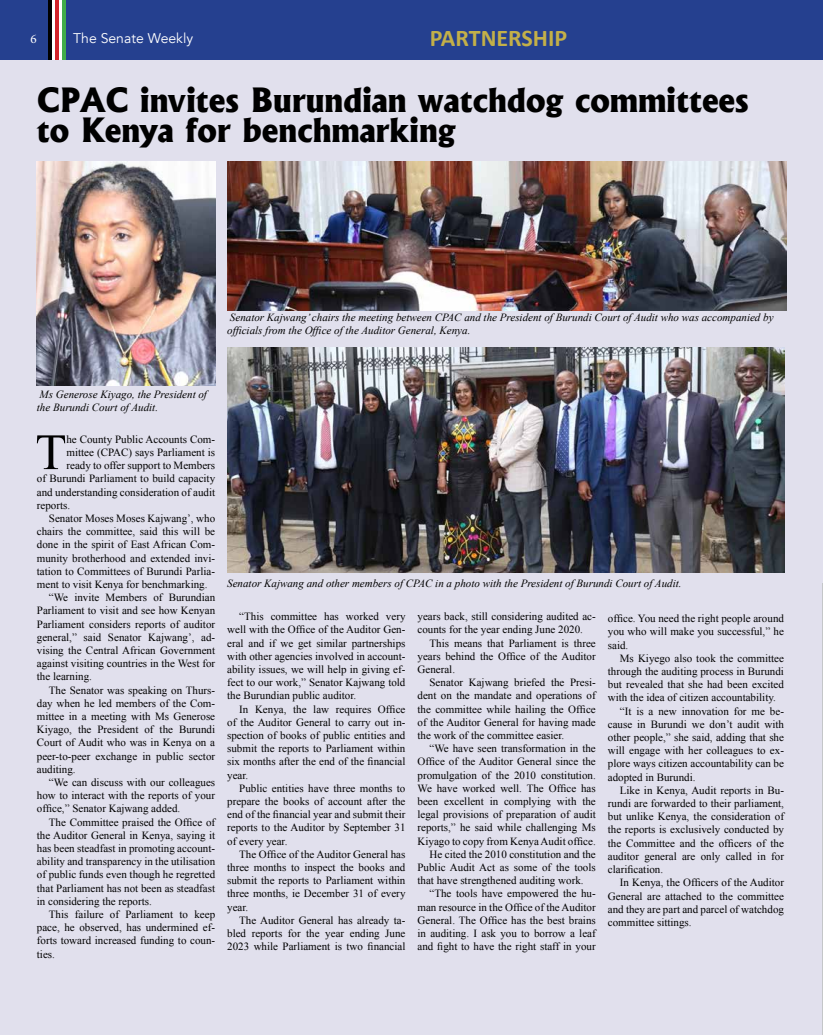
<style>
.page{position:relative;width:823px;height:1035px;background:#fff}
.page>*{position:absolute;margin:0;border:0;box-sizing:border-box;transform-origin:0 0}
.t1{font:50.9px "Times New Roman";color:#000}
.t2{font:800 32px/30px "Albertus";color:#000}
.t3{font:700 24px "Calibri";color:#c3b049}
.t4{font:14px "Avenir";color:#fff}
.t5{font:13px "Minion Pro";color:#fff}
.t6{font:11px/13.2px "Times New Roman";color:#000;text-align:justify}
.t7{font:italic 11px/13.2px "Times New Roman";color:#000}
</style>
<div class="page">
<div style="left:0;top:0;width:822px;height:60px;background:#25408f"></div>
<hr style="left:48px;top:0;width:4px;height:59px;background:#000">
<div style="left:54px;top:0;width:5px;height:59px;background:#d2232a"></div>
<div style="left:61px;top:0;width:5px;height:59px;background:#41ad49"></div>
<hr style="left:53px;top:0;width:2px;height:59px;background:#fff">
<hr style="left:59px;top:0;width:3px;height:59px;background:#fff">
<div style="left:0;top:60px;width:822px;height:975px;background:#e1e0ed"></div>
<hr style="left:821px;top:583px;width:1px;height:452px;background:#c4c6c8">
<img style="left:37px;top:162px;width:178px;height:224px">
<img style="left:227px;top:162px;width:558px;height:148px">
<img style="left:228px;top:347px;width:556px;height:225px">
<p class="t5" style="left:31px;top:30px;width:8px">6</p>
<p class="t4" style="left:73px;top:30px;width:121px">The Senate Weekly</p>
<h3 class="t3" style="left:429px;top:21px;width:139px">PARTNERSHIP</h3>
<h2 class="t2" style="left:37px;top:85px;width:712px">CPAC invites Burundian watchdog committees to Kenya for benchmarking</h2>
<p class="t7" style="left:227px;top:310px;width:547px">Senator Kajwang’ chairs the meeting between CPAC and the President of Burundi Court of Audit who was accompanied by officials from the Office of the Auditor General, Kenya.</p>
<p class="t7" style="left:37px;top:387px;width:171px">Ms Generose Kiyago, the President of the Burundi Court of Audit.</p>
<h1 class="t1" style="left:35px;top:418px;width:33px">T</h1>
<p class="t6" style="left:66px;top:432px;width:150px">he County Public Accounts Com-</p>
<p class="t6" style="left:66px;top:445px;width:150px">mittee (CPAC) says Parliament is</p>
<p class="t6" style="left:66px;top:458px;width:150px">ready to offer support to Members</p>
<p class="t6" style="left:37px;top:472px;width:180px">of Burundi Parliament to build capacity</p>
<p class="t6" style="left:37px;top:485px;width:180px">and understanding consideration of audit</p>
<p class="t6" style="left:37px;top:498px;width:35px">reports.</p>
<p class="t6" style="left:49px;top:511px;width:168px">Senator Moses Moses Kajwang’, who</p>
<p class="t6" style="left:37px;top:524px;width:180px">chairs the committee, said this will be</p>
<p class="t6" style="left:37px;top:538px;width:180px">done in the spirit of East African Com-</p>
<p class="t6" style="left:37px;top:551px;width:180px">munity brotherhood and extended invi-</p>
<p class="t6" style="left:37px;top:564px;width:180px">tation to Committees of Burundi Parlia-</p>
<p class="t6" style="left:37px;top:577px;width:172px">ment to visit Kenya for benchmarking.</p>
<p class="t6" style="left:49px;top:590px;width:168px">“We invite Members of Burundian</p>
<p class="t6" style="left:37px;top:604px;width:180px">Parliament to visit and see how Kenyan</p>
<p class="t6" style="left:37px;top:617px;width:180px">Parliament considers reports of auditor</p>
<p class="t6" style="left:37px;top:630px;width:180px">general,” said Senator Kajwang’, ad-</p>
<p class="t6" style="left:37px;top:643px;width:180px">vising the Central African Government</p>
<p class="t6" style="left:37px;top:656px;width:180px">against visiting countries in the West for</p>
<p class="t6" style="left:37px;top:670px;width:56px">the learning.</p>
<p class="t6" style="left:49px;top:683px;width:168px">The Senator was speaking on Thurs-</p>
<p class="t6" style="left:37px;top:696px;width:180px">day when he led members of the Com-</p>
<p class="t6" style="left:37px;top:709px;width:180px">mittee in a meeting with Ms Generose</p>
<p class="t6" style="left:37px;top:722px;width:180px">Kiyago, the President of the Burundi</p>
<p class="t6" style="left:37px;top:736px;width:180px">Court of Audit who was in Kenya on a</p>
<p class="t6" style="left:37px;top:749px;width:180px">peer-to-peer exchange in public sector</p>
<p class="t6" style="left:37px;top:762px;width:40px">auditing.</p>
<p class="t6" style="left:49px;top:775px;width:168px">“We can discuss with our colleagues</p>
<p class="t6" style="left:37px;top:788px;width:180px">how to interact with the reports of your</p>
<p class="t6" style="left:37px;top:802px;width:145px">office,” Senator Kajwang added.</p>
<p class="t6" style="left:49px;top:815px;width:168px">The Committee praised the Office of</p>
<p class="t6" style="left:37px;top:828px;width:180px">the Auditor General in Kenya, saying it</p>
<p class="t6" style="left:37px;top:841px;width:180px">has been steadfast in promoting account-</p>
<p class="t6" style="left:37px;top:854px;width:180px">ability and transparency in the utilisation</p>
<p class="t6" style="left:37px;top:868px;width:180px">of public funds even though he regretted</p>
<p class="t6" style="left:37px;top:881px;width:180px">that Parliament has not been as steadfast</p>
<p class="t6" style="left:37px;top:894px;width:116px">in considering the reports.</p>
<p class="t6" style="left:49px;top:907px;width:168px">This failure of Parliament to keep</p>
<p class="t6" style="left:37px;top:920px;width:180px">pace, he observed, has undermined ef-</p>
<p class="t6" style="left:37px;top:934px;width:180px">forts toward increased funding to coun-</p>
<p class="t6" style="left:37px;top:947px;width:20px">ties.</p>
<p class="t7" style="left:227px;top:576px;width:455px">Senator Kajwang and other members of CPAC in a photo with the President of Burundi Court of Audit.</p>
<p class="t6" style="left:227px;top:609px;width:180px;text-indent:12px">“This committee has worked very well with the Office of the Auditor Gen&shy;eral and if we get similar partnerships with other agencies involved in account&shy;ability issues, we will help in giving ef&shy;fect to our work,” Senator Kajwang told the Burundian public auditor.</p>
<p class="t6" style="left:227px;top:702px;width:180px;text-indent:12px">In Kenya, the law requires Office of the Auditor General to carry out in&shy;spection of books of public entities and submit the reports to Parliament within six months after the end of the financial year.</p>
<p class="t6" style="left:227px;top:781px;width:180px;text-indent:12px">Public entities have three months to prepare the books of account after the end of the financial year and submit their reports to the Auditor by September 31 of every year.</p>
<p class="t6" style="left:227px;top:847px;width:180px;text-indent:12px">The Office of the Auditor General has three months to inspect the books and submit the reports to Parliament within three months, ie December 31 of every year.</p>
<p class="t6" style="left:227px;top:913px;width:180px;text-indent:12px">The Auditor General has already ta&shy;bled reports for the year ending June 2023 while Parliament is two financial</p>
<p class="t6" style="left:417px;top:609px;width:180px">years back, still considering audited ac&shy;counts for the year ending June 2020.</p>
<p class="t6" style="left:417px;top:636px;width:180px;text-indent:12px">This means that Parliament is three years behind the Office of the Auditor General.</p>
<p class="t6" style="left:417px;top:675px;width:180px;text-indent:12px">Senator Kajwang briefed the Presi&shy;dent on the mandate and operations of the committee while hailing the Office of the Auditor General for having made the work of the committee easier.</p>
<p class="t6" style="left:429px;top:741px;width:168px">“We have seen transformation in the</p>
<p class="t6" style="left:417px;top:755px;width:180px">Office of the Auditor General since the</p>
<p class="t6" style="left:417px;top:768px;width:180px">promulgation of the 2010 constitution.</p>
<p class="t6" style="left:417px;top:781px;width:180px">We have worked well. The Office has</p>
<p class="t6" style="left:417px;top:794px;width:180px">been excellent in complying with the</p>
<p class="t6" style="left:417px;top:807px;width:180px">legal provisions of preparation of audit</p>
<p class="t6" style="left:417px;top:821px;width:180px">reports,” he said while challenging Ms</p>
<p class="t6" style="left:417px;top:834px;width:180px">Kiyago to copy from Kenya Audit office.</p>
<p class="t6" style="left:429px;top:847px;width:168px">He cited the 2010 constitution and the</p>
<p class="t6" style="left:417px;top:860px;width:180px">Public Audit Act as some of the tools</p>
<p class="t6" style="left:417px;top:873px;width:167px">that have strengthened auditing work.</p>
<p class="t6" style="left:429px;top:887px;width:168px">“The tools have empowered the hu-</p>
<p class="t6" style="left:417px;top:900px;width:180px">man resource in the Office of the Auditor</p>
<p class="t6" style="left:417px;top:913px;width:180px">General. The Office has the best brains</p>
<p class="t6" style="left:417px;top:926px;width:180px">in auditing. I ask you to borrow a leaf</p>
<p class="t6" style="left:417px;top:939px;width:180px">and fight to have the right staff in your</p>
<p class="t6" style="left:607px;top:612px;width:177px">office. You need the right people around you who will make you successful,” he said.</p>
<p class="t6" style="left:619px;top:651px;width:165px">Ms Kiyego also took the committee</p>
<p class="t6" style="left:607px;top:664px;width:177px">through the auditing process in Burundi</p>
<p class="t6" style="left:607px;top:678px;width:177px">but revealed that she had been excited</p>
<p class="t6" style="left:607px;top:691px;width:169px">with the idea of citizen accountability.</p>
<p class="t6" style="left:619px;top:704px;width:165px">“It is a new innovation for me be-</p>
<p class="t6" style="left:607px;top:717px;width:177px">cause in Burundi we don’t audit with</p>
<p class="t6" style="left:607px;top:730px;width:177px">other people,” she said, adding that she</p>
<p class="t6" style="left:607px;top:744px;width:177px">will engage with her colleagues to ex-</p>
<p class="t6" style="left:607px;top:757px;width:177px">plore ways citizen accountability can be</p>
<p class="t6" style="left:607px;top:770px;width:89px">adopted in Burundi.</p>
<p class="t6" style="left:619px;top:783px;width:165px">Like in Kenya, Audit reports in Bu-</p>
<p class="t6" style="left:607px;top:796px;width:177px">rundi are forwarded to their parliament,</p>
<p class="t6" style="left:607px;top:810px;width:177px">but unlike Kenya, the consideration of</p>
<p class="t6" style="left:607px;top:823px;width:177px">the reports is exclusively conducted by</p>
<p class="t6" style="left:607px;top:836px;width:177px">the Committee and the officers of the</p>
<p class="t6" style="left:607px;top:849px;width:177px">auditor general are only called in for</p>
<p class="t6" style="left:607px;top:862px;width:57px">clarification.</p>
<p class="t6" style="left:619px;top:876px;width:165px">In Kenya, the Officers of the Auditor</p>
<p class="t6" style="left:607px;top:889px;width:177px">General are attached to the committee</p>
<p class="t6" style="left:607px;top:902px;width:177px">and they are part and parcel of watchdog</p>
<p class="t6" style="left:607px;top:915px;width:85px">committee sittings.</p>
</div>
